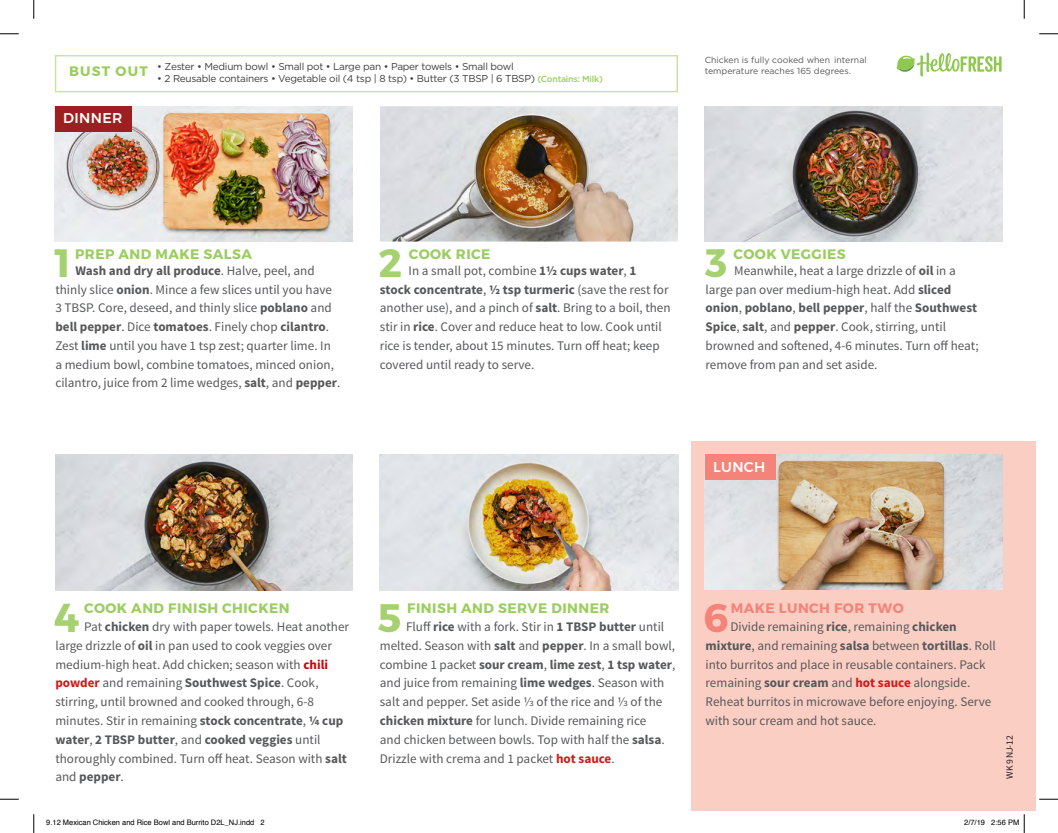
<style>
.page{position:relative;width:1058px;height:833px;background:#fff}
.page>*{position:absolute;margin:0;border:0;box-sizing:border-box;transform-origin:0 0}
.t1{font:700 40.25px "Montserrat";color:#a6d170}
.t2{font:700 39.62px "Montserrat";color:#a6d170}
.t3{font:700 39.62px "Montserrat";color:#f48479}
.t4{font:700 39.5px "Montserrat";color:#a6d170}
.t5{font:700 39.38px "Montserrat";color:#a6d170}
.t6{font:500 14.25px "Montserrat";letter-spacing:.025em;color:#fff}
.t7{font:700 13.75px "Montserrat";letter-spacing:.035em;color:#9bcd5f}
.t8{font:700 13.75px "Montserrat";letter-spacing:.035em;color:#f48479}
.t9{font:13.12px/18.8px "Source Sans Pro";color:#57585a}
.t10{font:10px "Gotham";letter-spacing:-.025em;color:#3e3e3f}
.t11{font:9.62px "Source Sans Pro";color:#231f20}
.t12{font:8.75px/10.5px "Gotham";color:#57585a}
.t13{font:7.5px "Helvetica";color:#000}
.s1{font-family:"Montserrat";font-weight:700;font-size:13.75px;color:#9bcd5f}
.s2{font-weight:500;font-size:8.75px;color:#9bcd5f}
.s3{font-weight:700}
.s4{font-weight:700;color:#d11a1a}
.s5{font-weight:700;color:#c00}
</style>
<div class="page">
<div style="left:691px;top:441px;width:344px;height:369px;background:#fbcec3"></div>
<svg style="left:54px;top:55px;width:624px;height:38px"></svg>
<svg style="left:896px;top:53px;width:105px;height:23px"></svg>
<img style="left:55px;top:106px;width:298px;height:135px">
<img style="left:380px;top:106px;width:298px;height:135px">
<img style="left:380px;top:454px;width:298px;height:136px">
<img style="left:55px;top:454px;width:298px;height:136px">
<img style="left:705px;top:454px;width:297px;height:135px">
<img style="left:704px;top:106px;width:298px;height:135px">
<div style="left:705px;top:454px;width:70px;height:26px;background:#f48479"></div>
<div style="left:55px;top:106px;width:77px;height:25px;background:#9e1f1f"></div>
<svg style="left:0;top:33px;width:19px;height:2px"></svg>
<svg style="left:1039px;top:33px;width:19px;height:2px"></svg>
<svg style="left:0;top:798px;width:19px;height:2px"></svg>
<svg style="left:1039px;top:798px;width:19px;height:2px"></svg>
<svg style="left:33px;top:0;width:2px;height:19px"></svg>
<svg style="left:33px;top:814px;width:2px;height:19px"></svg>
<svg style="left:1023px;top:0;width:2px;height:19px"></svg>
<svg style="left:1023px;top:814px;width:2px;height:19px"></svg>
<p class="t10" style="left:69px;top:60px;width:446px"><span class="s1">BUST OUT</span> • Zester • Medium bowl • Small pot • Large pan • Paper towels • Small bowl</p>
<p class="t10" style="left:157px;top:72px;width:447px">• 2 Reusable containers • Vegetable oil (4 tsp | 8 tsp) • Butter (3 TBSP | 6 TBSP) <span class="s2">(Contains: Milk)</span></p>
<p class="t6" style="left:63px;top:107px;width:61px">DINNER</p>
<p class="t12" style="left:704px;top:55px;width:163px">Chicken is fully cooked when internal temperature reaches 165 degrees.</p>
<h3 class="t5" style="left:378px;top:238px;width:25px">2</h3>
<h3 class="t4" style="left:55px;top:238px;width:18px">1</h3>
<h2 class="t2" style="left:705px;top:238px;width:24px">3</h2>
<p class="t7" style="left:75px;top:245px;width:178px">PREP AND MAKE SALSA</p>
<p class="t7" style="left:409px;top:245px;width:83px">COOK RICE</p>
<p class="t7" style="left:733px;top:245px;width:114px">COOK VEGGIES</p>
<p class="t9" style="left:55px;top:261px;width:286px;text-indent:20px"><span class="s3">Wash and dry all produce</span>. Halve, peel, and thinly slice <span class="s3">onion</span>. Mince a few slices until you have 3 TBSP. Core, deseed, and thinly slice <span class="s3">poblano</span> and <span class="s3">bell pepper</span>. Dice <span class="s3">tomatoes</span>. Finely chop <span class="s3">cilantro</span>.<br>Zest <span class="s3">lime</span> until you have 1 tsp zest; quarter lime. In a medium bowl, combine tomatoes, minced onion, cilantro, juice from 2 lime wedges, <span class="s3">salt</span>, and <span class="s3">pepper</span>.</p>
<p class="t9" style="left:380px;top:261px;width:292px;text-indent:29px">In a small pot, combine <span class="s3">1½ cups water</span>, <span class="s3">1 stock concentrate</span>, <span class="s3">½ tsp turmeric</span> (save the rest for another use), and a pinch of <span class="s3">salt</span>. Bring to a boil, then stir in <span class="s3">rice</span>. Cover and reduce heat to low. Cook until rice is tender, about 15 minutes. Turn off heat; keep covered until ready to serve.</p>
<p class="t9" style="left:705px;top:261px;width:275px;text-indent:29px">Meanwhile, heat a large drizzle of <span class="s3">oil</span> in a large pan over medium-high heat. Add <span class="s3">sliced onion</span>, <span class="s3">poblano</span>, <span class="s3">bell pepper</span>, half the <span class="s3">Southwest Spice</span>, <span class="s3">salt</span>, and <span class="s3">pepper</span>. Cook, stirring, until browned and softened, 4-6 minutes. Turn off heat; remove from pan and set aside.</p>
<p class="t6" style="left:713px;top:455px;width:54px">LUNCH</p>
<p class="t7" style="left:84px;top:600px;width:207px">COOK AND FINISH CHICKEN</p>
<p class="t7" style="left:407px;top:600px;width:204px">FINISH AND SERVE DINNER</p>
<h1 class="t1" style="left:54px;top:592px;width:27px">4</h1>
<h2 class="t2" style="left:378px;top:593px;width:25px">5</h2>
<h2 class="t3" style="left:703px;top:593px;width:27px">6</h2>
<p class="t8" style="left:730px;top:600px;width:174px">MAKE LUNCH FOR TWO</p>
<p class="t9" style="left:380px;top:617px;width:297px;text-indent:26px">Fluff <span class="s3">rice</span> with a fork. Stir in <span class="s3">1 TBSP butter</span> until melted. Season with <span class="s3">salt</span> and <span class="s3">pepper</span>. In a small bowl, combine 1 packet <span class="s3">sour cream</span>, <span class="s3">lime zest</span>, <span class="s3">1 tsp water</span>, and juice from remaining <span class="s3">lime wedges</span>. Season with salt and pepper. Set aside ⅓ of the rice and ⅓ of the <span class="s3">chicken mixture</span> for lunch. Divide remaining rice<br>and chicken between bowls. Top with half the <span class="s3">salsa</span>.<br>Drizzle with crema and 1 packet <span class="s4">hot sauce</span>.</p>
<p class="t9" style="left:55px;top:617px;width:295px;text-indent:29px">Pat <span class="s3">chicken</span> dry with paper towels. Heat another large drizzle of <span class="s3">oil</span> in pan used to cook veggies over medium-high heat. Add chicken; season with <span class="s5">chili </span><span class="s4">powder</span> and remaining <span class="s3">Southwest Spice</span>. Cook, stirring, until browned and cooked through, 6-8 minutes. Stir in remaining <span class="s3">stock concentrate</span>, <span class="s3">¼ cup water</span>, <span class="s3">2 TBSP butter</span>, and <span class="s3">cooked veggies</span> until thoroughly combined. Turn off heat. Season with <span class="s3">salt </span>and <span class="s3">pepper</span>.</p>
<p class="t9" style="left:705px;top:617px;width:292px;text-indent:25px">Divide remaining <span class="s3">rice</span>, remaining <span class="s3">chicken mixture</span>, and remaining <span class="s3">salsa</span> between <span class="s3">tortillas</span>. Roll into burritos and place in reusable containers. Pack remaining <span class="s3">sour cream</span> and <span class="s4">hot sauce</span> alongside.<br>Reheat burritos in microwave before enjoying. Serve with sour cream and hot sauce.</p>
<p class="t11" style="left:1003px;top:778px;width:44px;rotate:-90deg">WK 9 NJ-12</p>
<p class="t13" style="left:46px;top:817px;width:220px">9.12 Mexican Chicken and Rice Bowl and Burrito D2L_NJ.indd 2</p>
<p class="t13" style="left:964px;top:817px;width:57px">2/7/19 2:56 PM</p>
</div>
